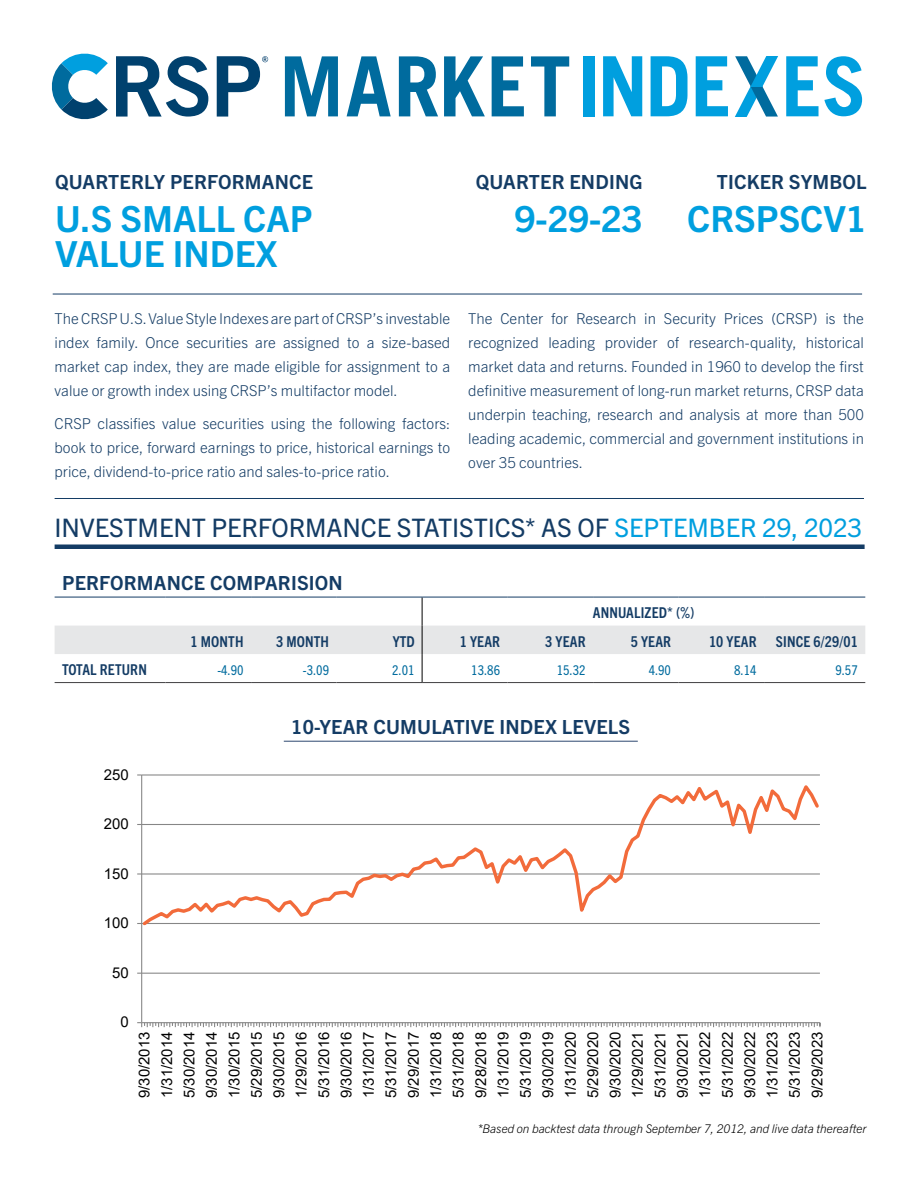
<style>
.page{position:relative;width:918px;height:1188px;background:#fff}
.page>*{position:absolute;margin:0;border:0;box-sizing:border-box;transform-origin:0 0}
.t1{font:700 36px/34.5px "Trade Gothic Next LT Pro";color:#009fdf}
.t2{font:25.5px "Trade Gothic Next LT Pro";letter-spacing:-.005em;color:#143c65}
.t3{font:700 19.5px "Trade Gothic Next LT Pro";letter-spacing:.01em;color:#143c65}
.t4{font:300 15px/24px "Trade Gothic Next LT Pro";color:#143c65;text-align:justify}
.t5{font:15px/22.4px "Arial";color:#000;text-align:justify}
.t6{font:700 condensed 15px "Trade Gothic Next LT Pro";letter-spacing:.01em;color:#143c65}
.t7{font:condensed 13.5px "Trade Gothic Next LT Pro";color:#006b9e}
.t8{font:italic 300 12px "Trade Gothic Next LT Pro";color:#000}
.t9{font:700 4.95px "Trade Gothic Next LT Pro";color:#003b65}
.s1{color:#009fdf}
</style>
<div class="page">
<hr style="left:53px;top:294px;width:809px;height:1px;background:#143c65">
<hr style="left:55px;top:498px;width:809px;height:1px;background:#143c65">
<svg style="left:51px;top:53px;width:57px;height:67px"></svg>
<svg style="left:116px;top:56px;width:92px;height:61px"></svg>
<svg style="left:217px;top:56px;width:51px;height:61px"></svg>
<div style="left:583px;top:56px;width:12px;height:60px;background:#009fdf"></div>
<svg style="left:603px;top:56px;width:39px;height:60px"></svg>
<svg style="left:651px;top:56px;width:37px;height:60px"></svg>
<svg style="left:696px;top:56px;width:166px;height:61px"></svg>
<svg style="left:285px;top:56px;width:53px;height:60px"></svg>
<svg style="left:347px;top:56px;width:44px;height:60px"></svg>
<svg style="left:399px;top:56px;width:39px;height:60px"></svg>
<svg style="left:444px;top:56px;width:41px;height:60px"></svg>
<svg style="left:492px;top:56px;width:32px;height:60px"></svg>
<svg style="left:531px;top:56px;width:38px;height:60px"></svg>
<div style="left:55px;top:544px;width:810px;height:5px;background:#143c65"></div>
<hr style="left:55px;top:682px;width:111px;height:1px;background:#414042">
<hr style="left:166px;top:682px;width:85px;height:1px;background:#414042">
<hr style="left:251px;top:682px;width:86px;height:1px;background:#414042">
<hr style="left:337px;top:682px;width:85px;height:1px;background:#414042">
<hr style="left:422px;top:682px;width:86px;height:1px;background:#414042">
<hr style="left:508px;top:682px;width:85px;height:1px;background:#414042">
<hr style="left:593px;top:682px;width:86px;height:1px;background:#414042">
<hr style="left:679px;top:682px;width:85px;height:1px;background:#414042">
<hr style="left:764px;top:682px;width:101px;height:1px;background:#414042">
<svg style="left:55px;top:598px;width:810px;height:84px"></svg>
<hr style="left:55px;top:597px;width:111px;height:1px;background:#143c65">
<hr style="left:166px;top:597px;width:85px;height:1px;background:#143c65">
<hr style="left:251px;top:597px;width:86px;height:1px;background:#143c65">
<hr style="left:337px;top:597px;width:85px;height:1px;background:#143c65">
<hr style="left:422px;top:597px;width:86px;height:1px;background:#143c65">
<hr style="left:508px;top:597px;width:85px;height:1px;background:#143c65">
<hr style="left:593px;top:597px;width:86px;height:1px;background:#143c65">
<hr style="left:679px;top:597px;width:85px;height:1px;background:#143c65">
<hr style="left:764px;top:597px;width:101px;height:1px;background:#143c65">
<hr style="left:284px;top:741px;width:354px;height:1px;background:#2d486f">
<hr style="left:142px;top:973px;width:678px;height:1px;background:#868686">
<hr style="left:142px;top:774px;width:678px;height:2px;background:#868686">
<hr style="left:141px;top:775px;width:1px;height:248px;background:#868686">
<svg style="left:137px;top:1022px;width:684px;height:6px"></svg>
<svg style="left:142px;top:780px;width:678px;height:148px"></svg>
<p class="t9" style="left:264px;top:56px;width:5px">R</p>
<h3 class="t3" style="left:55px;top:168px;width:260px">QUARTERLY PERFORMANCE</h3>
<h1 class="t1" style="left:55px;top:199px;width:259px">U.S SMALL CAP<br>VALUE INDEX</h1>
<p class="t4" style="left:55px;top:306px;width:397px">The CRSP U.S. Value Style Indexes are part of CRSP’s investable index family. Once securities are assigned to a size-based market cap index, they are made eligible for assignment to a value or growth index using CRSP’s multifactor model.</p>
<p class="t4" style="left:55px;top:411px;width:397px">CRSP classifies value securities using the following factors: book to price, forward earnings to price, historical earnings to price, dividend-to-price ratio and sales-to-price ratio.</p>
<h3 class="t3" style="left:476px;top:168px;width:168px">QUARTER ENDING</h3>
<h1 class="t1" style="left:515px;top:199px;width:129px">9-29-23</h1>
<h3 class="t3" style="left:717px;top:168px;width:151px">TICKER SYMBOL</h3>
<h1 class="t1" style="left:687px;top:199px;width:181px">CRSPSCV1</h1>
<p class="t4" style="left:468px;top:306px;width:397px">The Center for Research in Security Prices (CRSP) is the recognized leading provider of research-quality, historical market data and returns. Founded in 1960 to develop the first definitive measurement of long-run market returns, CRSP data underpin teaching, research and analysis at more than 500 leading academic, commercial and government institutions in over 35 countries.</p>
<h2 class="t2" style="left:55px;top:510px;width:809px">INVESTMENT PERFORMANCE STATISTICS* AS OF <span class="s1">SEPTEMBER 29, 2023</span></h2>
<h3 class="t3" style="left:62px;top:569px;width:282px">PERFORMANCE COMPARISION</h3>
<p class="t6" style="left:593px;top:602px;width:103px">ANNUALIZED* (%)</p>
<p class="t6" style="left:191px;top:631px;width:54px">1 MONTH</p>
<p class="t6" style="left:276px;top:631px;width:54px">3 MONTH</p>
<p class="t6" style="left:393px;top:631px;width:23px">YTD</p>
<p class="t6" style="left:460px;top:631px;width:42px">1 YEAR</p>
<p class="t6" style="left:545px;top:631px;width:42px">3 YEAR</p>
<p class="t6" style="left:631px;top:631px;width:42px">5 YEAR</p>
<p class="t6" style="left:709px;top:631px;width:49px">10 YEAR</p>
<p class="t6" style="left:776px;top:631px;width:83px">SINCE 6/29/01</p>
<p class="t6" style="left:62px;top:659px;width:86px">TOTAL RETURN</p>
<p class="t7" style="left:217px;top:661px;width:28px">-4.90</p>
<p class="t7" style="left:303px;top:661px;width:28px">-3.09</p>
<p class="t7" style="left:392px;top:661px;width:24px">2.01</p>
<p class="t7" style="left:471px;top:661px;width:30px">13.86</p>
<p class="t7" style="left:557px;top:661px;width:30px">15.32</p>
<p class="t7" style="left:649px;top:661px;width:24px">4.90</p>
<p class="t7" style="left:734px;top:661px;width:24px">8.14</p>
<p class="t7" style="left:835px;top:661px;width:24px">9.57</p>
<p class="t5" style="left:104px;top:763px;width:27px">250</p>
<p class="t5" style="left:104px;top:813px;width:27px">200</p>
<p class="t5" style="left:104px;top:862px;width:27px">150</p>
<p class="t5" style="left:104px;top:912px;width:27px">100</p>
<p class="t5" style="left:112px;top:961px;width:18px">50</p>
<h3 class="t3" style="left:291px;top:713px;width:340px">10-YEAR CUMULATIVE INDEX LEVELS</h3>
<p class="t5" style="left:120px;top:1011px;width:10px">0</p>
<p class="t5" style="left:133px;top:1098px;width:68px;rotate:-90deg">9/30/2013<br>1/31/2014<br>5/30/2014<br>9/30/2014<br>1/30/2015<br>5/29/2015<br>9/30/2015<br>1/29/2016<br>5/31/2016<br>9/30/2016<br>1/31/2017<br>5/31/2017<br>9/29/2017<br>1/31/2018<br>5/31/2018<br>9/28/2018<br>1/31/2019<br>5/31/2019<br>9/30/2019<br>1/31/2020<br>5/29/2020<br>9/30/2020<br>1/29/2021<br>5/31/2021<br>9/30/2021<br>1/31/2022<br>5/31/2022<br>9/30/2022<br>1/31/2023<br>5/31/2023<br>9/29/2023</p>
<p class="t8" style="left:478px;top:1120px;width:390px">*Based on backtest data through September 7, 2012, and live data thereafter</p>
</div>
